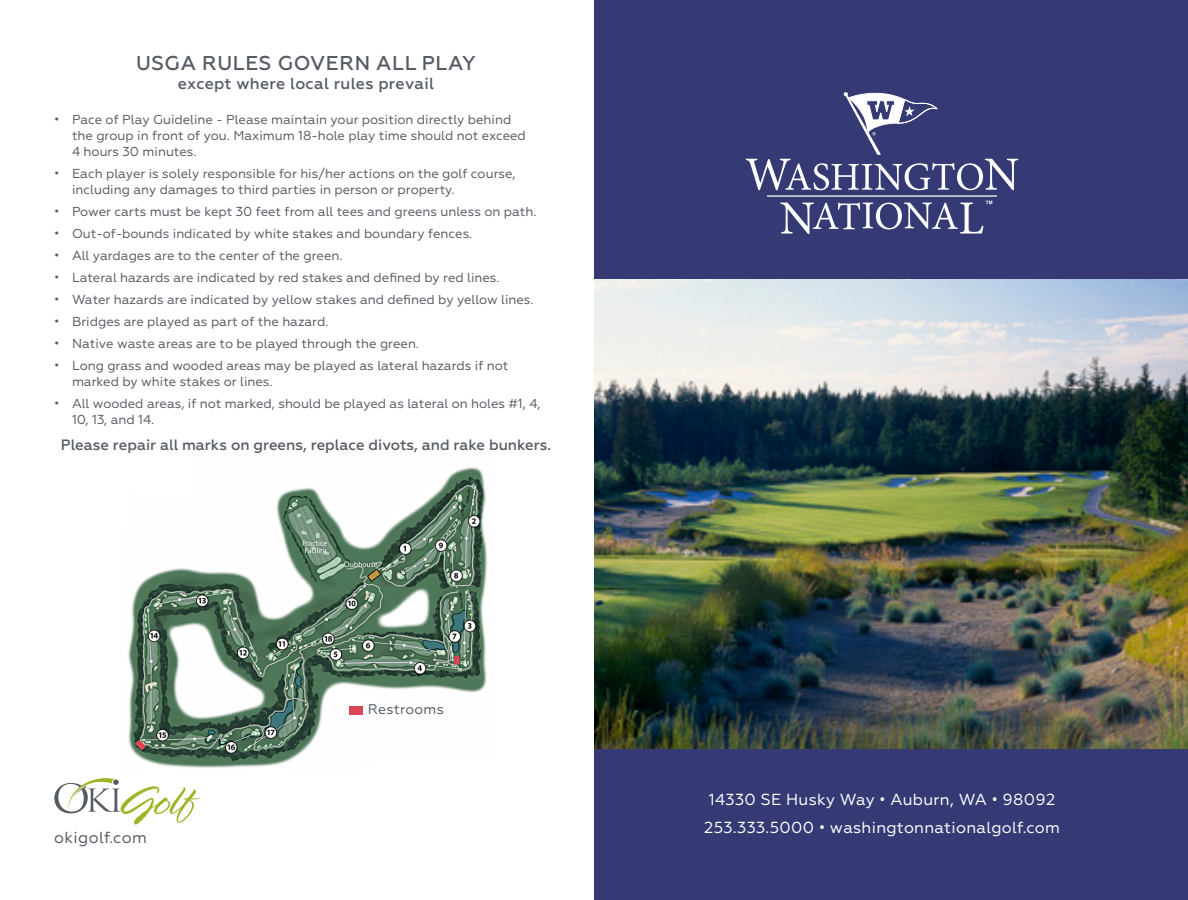
<style>
.page{position:relative;width:1188px;height:900px;background:#fff}
.page>*{position:absolute;margin:0;border:0;box-sizing:border-box;transform-origin:0 0}
.t1{font:500 20px "Geometria";letter-spacing:.03em;color:#555c63}
.t2{font:16px "Geometria";letter-spacing:.02em;color:#fff}
.t3{font:500 16px "Geometria";letter-spacing:.02em;color:#555c63}
.t4{font:16px "Geometria";letter-spacing:.02em;color:#555c63}
.t5{font:500 15px "Geometria";color:#555c63}
.t6{font:14px "Geometria";letter-spacing:.02em;color:#555c63}
.t7{font:13px/16px "Geometria";color:#555c63}
.s1{font-family:"Open Sans"}
</style>
<div class="page">
<img style="left:128px;top:467px;width:359px;height:301px">
<div style="left:594px;top:0;width:594px;height:900px;background:#363a74"></div>
<img style="left:594px;top:279px;width:594px;height:469px">
<hr style="left:767px;top:195px;width:230px;height:2px;background:#fff">
<svg style="left:746px;top:92px;width:272px;height:98px"></svg>
<svg style="left:781px;top:201px;width:211px;height:33px"></svg>
<svg style="left:54px;top:778px;width:146px;height:47px"></svg>
<div style="left:350px;top:706px;width:13px;height:8px;background:#db4656"></div>
<p class="t1" style="left:136px;top:51px;width:341px">USGA RULES GOVERN ALL PLAY</p>
<p class="t3" style="left:178px;top:74px;width:258px">except where local rules prevail</p>
<p class="t7" style="left:72px;top:111px;width:455px;text-indent:-18px">• Pace of Play Guideline - Please maintain your position directly behind the group in front of you. Maximum 18-hole play time should not exceed<br>4 hours 30 minutes.</p>
<p class="t7" style="left:72px;top:165px;width:445px;text-indent:-18px">• Each player is solely responsible for his/her actions on the golf course, including any damages to third parties in person or property.</p>
<p class="t7" style="left:54px;top:203px;width:484px">• Power carts must be kept 30 feet from all tees and greens unless on path.</p>
<p class="t7" style="left:54px;top:225px;width:420px">• Out-of-bounds indicated by white stakes and boundary fences.</p>
<p class="t7" style="left:54px;top:247px;width:290px">• All yardages are to the center of the green.</p>
<p class="t7" style="left:54px;top:269px;width:447px">• Lateral hazards are indicated by red stakes and defined by red lines.</p>
<p class="t7" style="left:54px;top:291px;width:481px">• Water hazards are indicated by yellow stakes and defined by yellow lines.</p>
<p class="t7" style="left:54px;top:313px;width:276px">• Bridges are played as part of the hazard.</p>
<p class="t7" style="left:54px;top:335px;width:367px">• Native waste areas are to be played through the green.</p>
<p class="t7" style="left:72px;top:357px;width:438px;text-indent:-18px">• Long grass and wooded areas may be played as lateral hazards if not marked by white stakes or lines.</p>
<p class="t7" style="left:72px;top:395px;width:470px;text-indent:-18px">• All wooded areas, if not marked, should be played as lateral on holes #1, 4,<br>10, 13, and 14.</p>
<p class="t5" style="left:61px;top:436px;width:492px">Please repair all marks on greens, replace divots, and rake bunkers.</p>
<p class="t4" style="left:54px;top:828px;width:94px">okigolf.com</p>
<p class="t6" style="left:368px;top:701px;width:77px">Restrooms</p>
<p class="t2" style="left:709px;top:791px;width:348px">14330 SE Husky Way <span class="s1">•</span> Auburn, WA <span class="s1">•</span> 98092</p>
<p class="t2" style="left:704px;top:818px;width:357px">253.333.5000 <span class="s1">•</span> washingtonnationalgolf.com</p>
</div>
